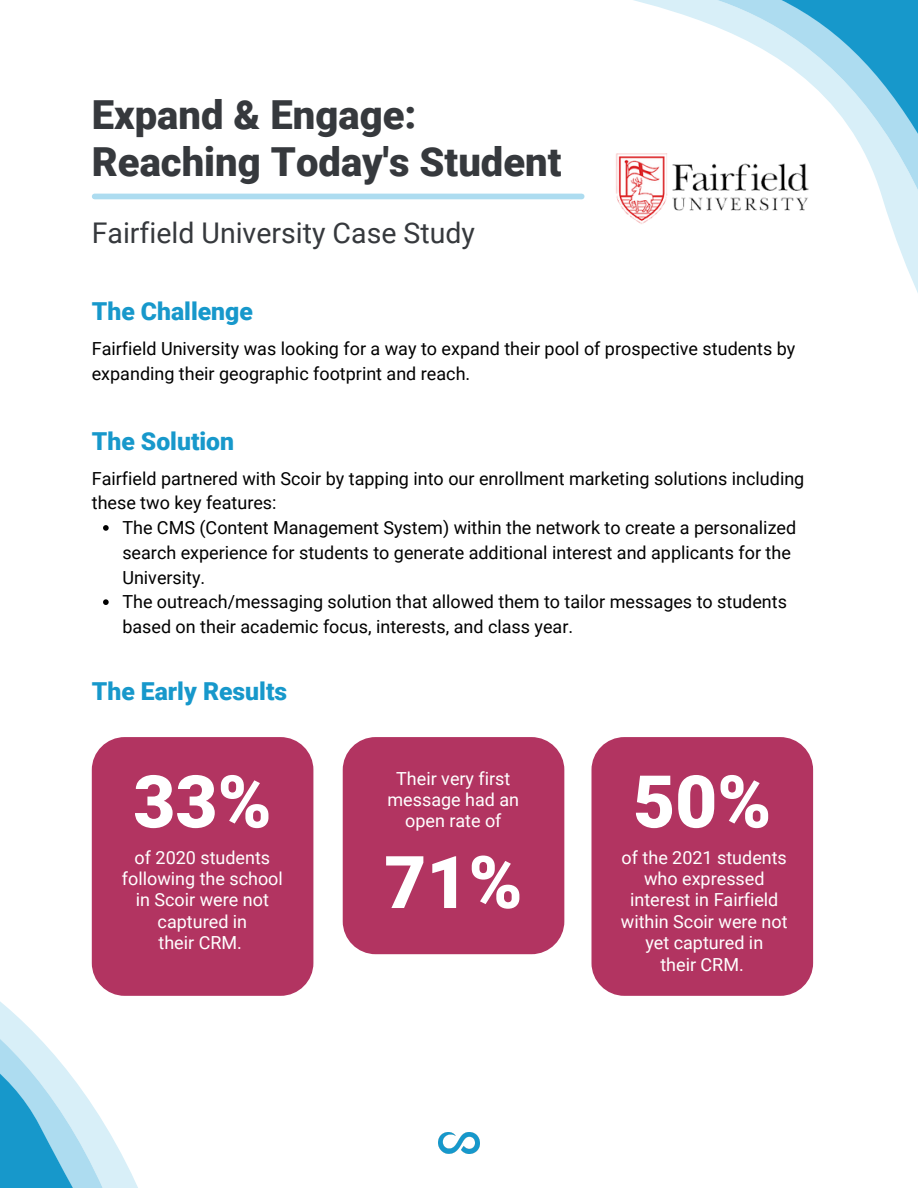
<style>
.page{position:relative;width:918px;height:1188px;background:#fff}
.page>*{position:absolute;margin:0;border:0;box-sizing:border-box;transform-origin:0 0}
.t1{font:900 72.75px "Roboto";color:#fff}
.t2{font:900 40.05px/47.2px "Roboto";color:#36393d}
.t3{font:28.5px "Roboto";color:#36393d}
.t4{font:900 24.75px "Roboto";color:#1798cb}
.t5{font:18px/24.8px "Roboto";color:#000}
.t6{font:18px/21.3px "Roboto";color:#fff;text-align:center}
</style>
<div class="page">
<svg style="left:0;top:919px;width:465px;height:269px"></svg>
<img style="left:438px;top:1133px;width:42px;height:21px">
<svg style="left:103px;top:525px;width:6px;height:6px"></svg>
<svg style="left:103px;top:599px;width:6px;height:6px"></svg>
<svg style="left:515px;top:0;width:403px;height:293px"></svg>
<div style="left:95px;top:194px;width:487px;height:5px;background:#addcf0"></div>
<img style="left:611px;top:146px;width:202px;height:84px">
<div style="left:92px;top:737px;width:221px;height:259px;background:#b23461;border-radius:33px"></div>
<div style="left:343px;top:737px;width:221px;height:217px;background:#b23461;border-radius:33px"></div>
<div style="left:591px;top:737px;width:222px;height:259px;background:#b23461;border-radius:33px"></div>
<h2 class="t2" style="left:92px;top:92px;width:471px">Expand &amp; Engage:<br>Reaching Today's Student</h2>
<h3 class="t3" style="left:92px;top:216px;width:385px">Fairfield University Case Study</h3>
<h3 class="t4" style="left:92px;top:297px;width:163px">The Challenge</h3>
<p class="t5" style="left:92px;top:337px;width:705px">Fairfield University was looking for a way to expand their pool of prospective students by expanding their geographic footprint and reach.</p>
<h3 class="t4" style="left:92px;top:427px;width:144px">The Solution</h3>
<p class="t5" style="left:92px;top:466px;width:714px">Fairfield partnered with Scoir by tapping into our enrollment marketing solutions including these two key features:</p>
<p class="t5" style="left:122px;top:516px;width:675px">The CMS (Content Management System) within the network to create a personalized search experience for students to generate additional interest and applicants for the University.<br>The outreach/messaging solution that allowed them to tailor messages to students based on their academic focus, interests, and class year.</p>
<h3 class="t4" style="left:92px;top:678px;width:197px">The Early Results</h3>
<h1 class="t1" style="left:133px;top:760px;width:140px">33%</h1>
<p class="t6" style="left:122px;top:847px;width:163px">of 2020 students following the school in Scoir were not captured in<br>their CRM.</p>
<p class="t6" style="left:388px;top:768px;width:133px">Their very first message had an open rate of</p>
<h1 class="t1" style="left:384px;top:841px;width:140px">71%</h1>
<h1 class="t1" style="left:633px;top:760px;width:140px">50%</h1>
<p class="t6" style="left:621px;top:847px;width:168px">of the 2021 students who expressed interest in Fairfield within Scoir were not yet captured in<br>their CRM.</p>
</div>
